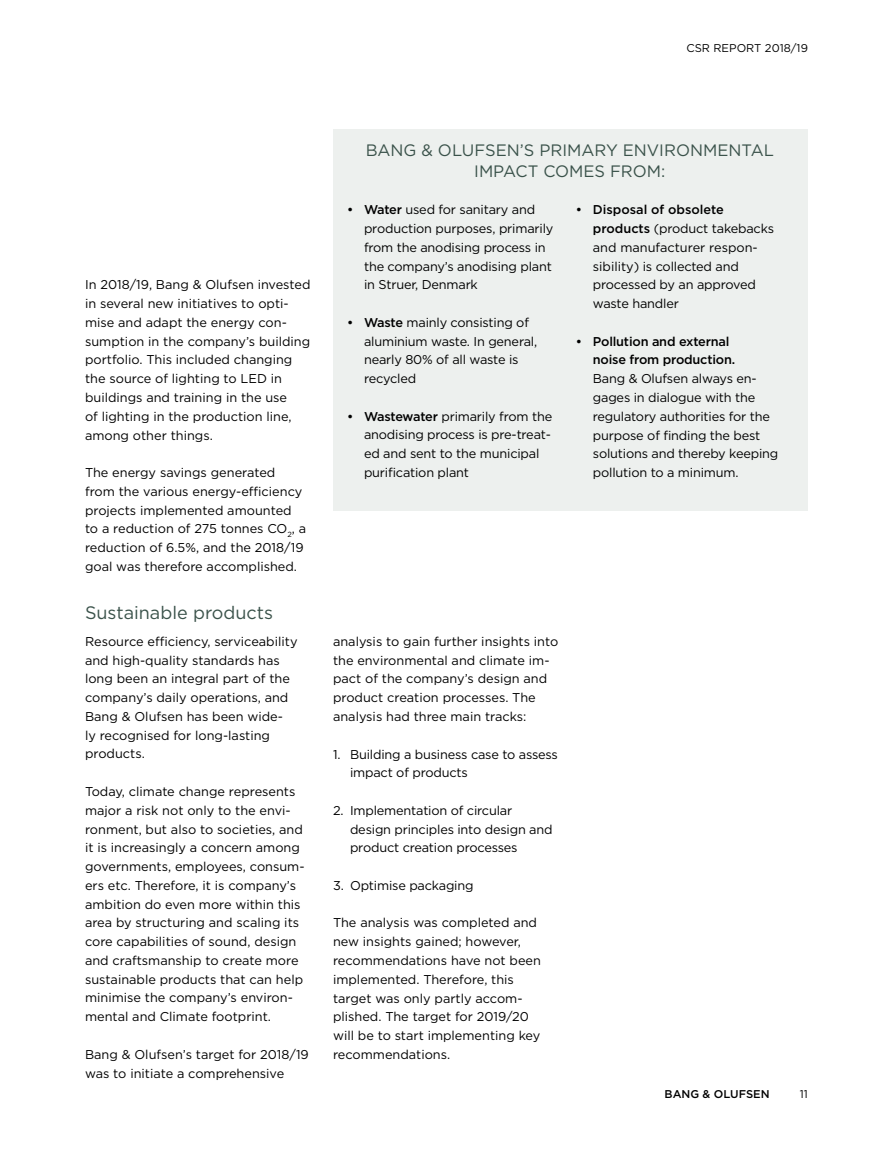
<style>
.page{position:relative;width:893px;height:1149px;background:#fff}
.page>*{position:absolute;margin:0;border:0;box-sizing:border-box;transform-origin:0 0}
.t1{font:18px "Gotham";color:#3a524a}
.t2{font:16.5px/21px "Gotham";color:#3a524a;text-align:center}
.t3{font:12.75px/18.8px "Gotham";color:#000}
.t4{font:500 12.75px/18.8px "Gotham";letter-spacing:-.015em;color:#000}
.t5{font:11.25px "Gotham";color:#000}
.t6{font:500 11.25px "Gotham";color:#000}
.s1{font-weight:500}
</style>
<div class="page">
<div style="left:333px;top:129px;width:475px;height:381px;background:#edf0ee"></div>
<p class="t5" style="left:686px;top:40px;width:123px">CSR REPORT 2018/19</p>
<p class="t3" style="left:85px;top:275px;width:227px">In 2018/19, Bang &amp; Olufsen invested in several new initiatives to opti&shy;mise and adapt the energy con&shy;sumption in the company’s building portfolio. This included changing the source of lighting to LED in buildings and training in the use<br>of lighting in the production line, among other things.</p>
<p class="t3" style="left:85px;top:463px;width:223px">The energy savings generated from the various energy-efficiency projects implemented amounted to a reduction of 275 tonnes CO<sub>2</sub>, a reduction of 6.5%, and the 2018/19 goal was therefore accomplished.</p>
<h1 class="t1" style="left:85px;top:600px;width:190px">Sustainable products</h1>
<p class="t3" style="left:85px;top:631px;width:214px">Resource efficiency, serviceability and high-quality standards has long been an integral part of the company’s daily operations, and<br>Bang &amp; Olufsen has been wide-<br>ly recognised for long-lasting products.</p>
<p class="t3" style="left:85px;top:781px;width:221px">Today, climate change represents major a risk not only to the envi&shy;ronment, but also to societies, and it is increasingly a concern among governments, employees, consum&shy;ers etc. Therefore, it is company’s ambition do even more within this area by structuring and scaling its core capabilities of sound, design and craftsmanship to create more sustainable products that can help minimise the company’s environ&shy;mental and Climate footprint.</p>
<p class="t3" style="left:85px;top:1044px;width:225px">Bang &amp; Olufsen’s target for 2018/19 was to initiate a comprehensive</p>
<p class="t2" style="left:366px;top:139px;width:410px">BANG &amp; OLUFSEN’S PRIMARY ENVIRONMENTAL<br>IMPACT COMES FROM:</p>
<p class="t3" style="left:364px;top:200px;width:191px;text-indent:-17px"><span class="s1">• Water</span> used for sanitary and production purposes, primarily from the anodising process in the company’s anodising plant in Struer, Denmark</p>
<p class="t3" style="left:364px;top:312px;width:175px;text-indent:-17px"><span class="s1">• Waste</span> mainly consisting of aluminium waste. In general, nearly 80% of all waste is recycled</p>
<p class="t3" style="left:364px;top:406px;width:190px;text-indent:-17px"><span class="s1">• Wastewater</span> primarily from the anodising process is pre-treat&shy;ed and sent to the municipal purification plant</p>
<p class="t3" style="left:593px;top:200px;width:183px;text-indent:-17px"><span class="s1">• Disposal of obsolete products</span> (product takebacks and manufacturer respon&shy;sibility) is collected and processed by an approved waste handler</p>
<p class="t4" style="left:593px;top:331px;width:144px;text-indent:-17px">• Pollution and external noise from production.</p>
<p class="t3" style="left:593px;top:369px;width:187px">Bang &amp; Olufsen always en&shy;gages in dialogue with the regulatory authorities for the purpose of finding the best solutions and thereby keeping pollution to a minimum.</p>
<p class="t3" style="left:333px;top:631px;width:227px">analysis to gain further insights into the environmental and climate im&shy;pact of the company’s design and product creation processes. The analysis had three main tracks:</p>
<p class="t3" style="left:350px;top:744px;width:209px;text-indent:-17px">1. Building a business case to assess impact of products</p>
<p class="t3" style="left:350px;top:800px;width:204px;text-indent:-17px">2. Implementation of circular design principles into design and product creation processes</p>
<p class="t3" style="left:333px;top:875px;width:142px">3. Optimise packaging</p>
<p class="t3" style="left:333px;top:912px;width:209px">The analysis was completed and new insights gained; however, recommendations have not been implemented. Therefore, this target was only partly accom&shy;plished. The target for 2019/20 will be to start implementing key recommendations.</p>
<p class="t6" style="left:664px;top:1086px;width:107px">BANG &amp; OLUFSEN</p>
<p class="t5" style="left:800px;top:1086px;width:10px">11</p>
</div>
